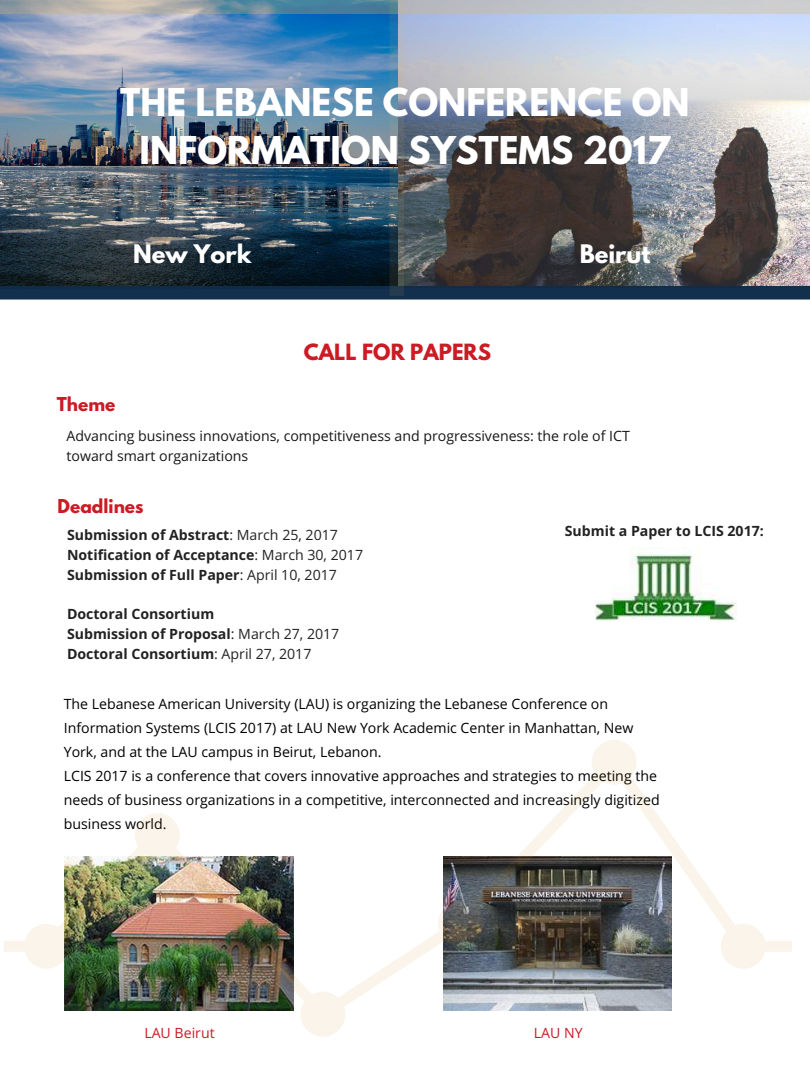
<style>
.page{position:relative;width:810px;height:1080px;background:#fff}
.page>*{position:absolute;margin:0;border:0;box-sizing:border-box;transform-origin:0 0}
.t1{font:700 33.94px/47.4px "League Spartan";color:#fff;text-align:center}
.t2{font:700 22.62px "League Spartan";color:#fff}
.t3{font:700 19.81px "League Spartan";color:#cb1b25}
.t4{font:700 17px "League Spartan";color:#cb1b25}
.t5{font:14.12px/23.9px "Open Sans";color:#000}
.t6{font:700 14.12px/19.7px "Open Sans";color:#222}
.t7{font:14.12px/19.7px "Open Sans";color:#171717}
.t8{font:14.12px "Open Sans";color:#cb1b25}
.s1{font-weight:400}
</style>
<div class="page">
<img style="left:404px;top:14px;width:406px;height:272px">
<img style="left:0;top:14px;width:390px;height:272px">
<svg style="left:0;top:286px;width:810px;height:14px"></svg>
<svg style="left:390px;top:14px;width:14px;height:282px"></svg>
<svg style="left:0;top:0;width:810px;height:14px"></svg>
<img style="left:595px;top:553px;width:142px;height:68px">
<img style="left:4px;top:740px;width:788px;height:297px">
<h1 class="t1" style="left:120px;top:83px;width:571px">THE LEBANESE CONFERENCE ON<br>INFORMATION SYSTEMS 2017</h1>
<h2 class="t2" style="left:133px;top:243px;width:120px">New York</h2>
<h2 class="t2" style="left:580px;top:242px;width:72px">Beirut</h2>
<h3 class="t3" style="left:304px;top:342px;width:189px">CALL FOR PAPERS</h3>
<p class="t4" style="left:57px;top:395px;width:60px">Theme</p>
<p class="t7" style="left:67px;top:426px;width:565px">Advancing business innovations, competitiveness and progressiveness: the role of ICT toward smart organizations</p>
<p class="t4" style="left:58px;top:498px;width:87px">Deadlines</p>
<p class="t6" style="left:67px;top:525px;width:298px">Submission of Abstract<span class="s1">: March 25, 2017<br></span>Notification of Acceptance<span class="s1">: March 30, 2017<br></span>Submission of Full Paper<span class="s1">: April 10, 2017</span></p>
<p class="t6" style="left:67px;top:604px;width:274px">Doctoral Consortium<br>Submission of Proposal<span class="s1">: March 27, 2017<br></span>Doctoral Consortium<span class="s1">: April 27, 2017</span></p>
<p class="t6" style="left:565px;top:520px;width:201px">Submit a Paper to LCIS 2017:</p>
<p class="t5" style="left:64px;top:692px;width:597px">The Lebanese American University (LAU) is organizing the Lebanese Conference on Information Systems (LCIS 2017) at LAU New York Academic Center in Manhattan, New York, and at the LAU campus in Beirut, Lebanon.<br>LCIS 2017 is a conference that covers innovative approaches and strategies to meeting the needs of business organizations in a competitive, interconnected and increasingly digitized business world.</p>
<p class="t8" style="left:144px;top:1023px;width:72px">LAU Beirut</p>
<p class="t8" style="left:534px;top:1023px;width:50px">LAU NY</p>
</div>
